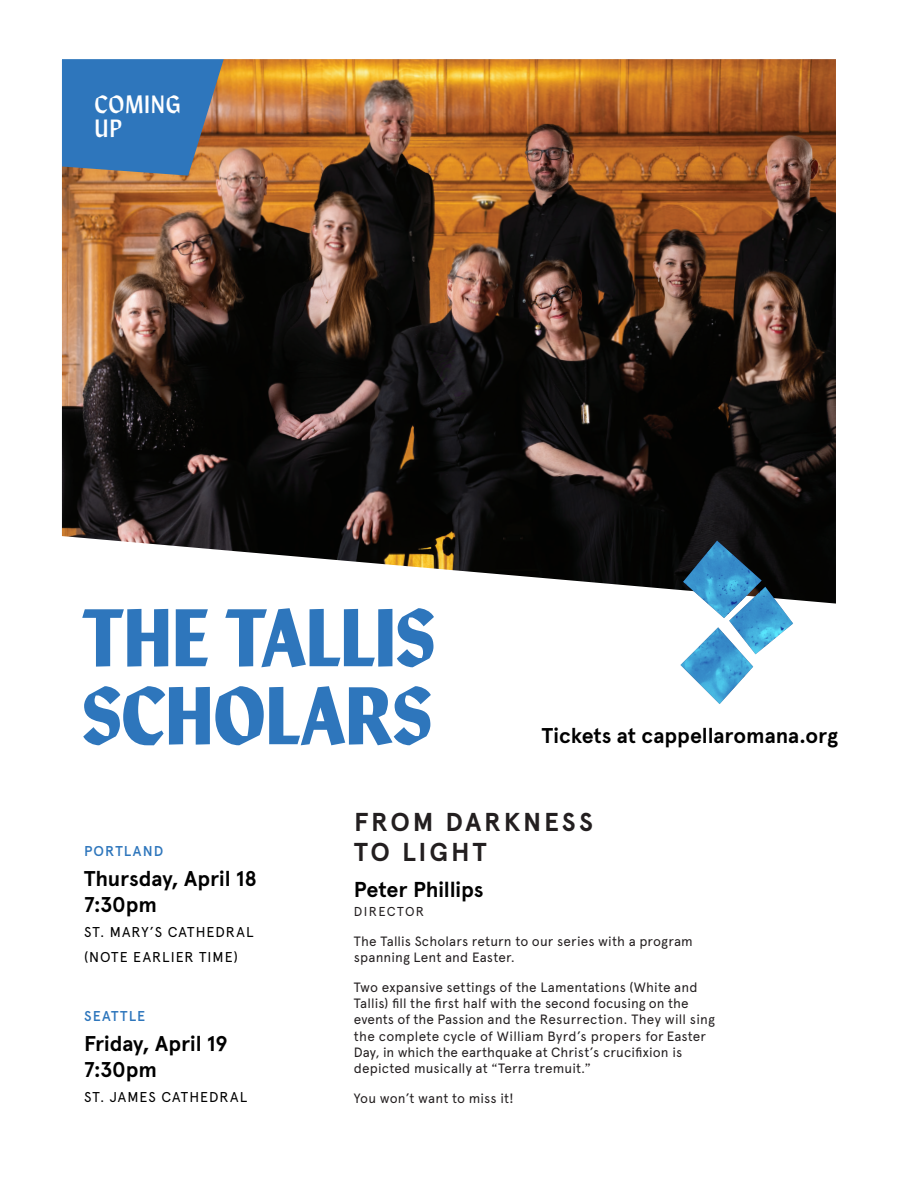
<style>
.page{position:relative;width:918px;height:1188px;background:#fff}
.page>*{position:absolute;margin:0;border:0;box-sizing:border-box;transform-origin:0 0}
.Concert_Title_Header{font:500 condensed 78px/78px "Manofa";letter-spacing:-.035em;color:#2e76bc}
.Concert_Title_Subheader{font:700 25.8px/30.2px "Apercu Pro";letter-spacing:.11em;color:#231f20}
.Snipe_Dates__Left_Aligned{font:300 condensed 23.85px/23.9px "Manofa";color:#fff}
.Director_Name{font:700 21.6px "Apercu Pro";letter-spacing:-.005em;color:#010101}
.Concert_Date{font:700 21.3px/25.7px "Apercu Pro";letter-spacing:-.005em;color:#010101}
.Concert_Location{font:14.25px "Apercu Pro";letter-spacing:.07em;color:#010101}
.Concert_Location-2{font:500 14.25px "Apercu Pro";letter-spacing:.075em;color:#2e76bc}
.Concert_Date-2{font:500 14.25px "Apercu Pro";letter-spacing:.075em;color:#2e76bc}
.Body_Copy{font:13.5px/16.2px "Apercu Pro";letter-spacing:.01em;color:#231f20}
.Director_Title{font:12.9px "Apercu Pro";letter-spacing:.105em;color:#231f20}
</style>
<div class="page">
<img style="left:63px;top:61px;width:772px;height:543px">
<svg style="left:63px;top:61px;width:165px;height:115px;background:#4777a7"></svg>
<img style="left:681px;top:541px;width:112px;height:163px">
<p class="Snipe_Dates__Left_Aligned" style="left:94px;top:91px;width:88px">COMING<br>UP</p>
<p class="Concert_Title_Header" style="left:81px;top:593px;width:357px">THE TALLIS<br>SCHOLARS</p>
<p class="Concert_Date" style="left:542px;top:723px;width:298px">Tickets at cappellaromana.org</p>
<p class="Concert_Location-2" style="left:84px;top:840px;width:81px">PORTLAND</p>
<p class="Concert_Date" style="left:84px;top:865px;width:175px">Thursday, April 18<br>7:30pm</p>
<p class="Concert_Location" style="left:84px;top:921px;width:171px">ST. MARY’S CATHEDRAL</p>
<p class="Concert_Location" style="left:84px;top:946px;width:155px">(NOTE EARLIER TIME)</p>
<p class="Concert_Date-2" style="left:84px;top:1006px;width:63px">SEATTLE</p>
<p class="Concert_Date" style="left:84px;top:1030px;width:145px">Friday, April 19<br>7:30pm</p>
<p class="Concert_Location" style="left:84px;top:1086px;width:165px">ST. JAMES CATHEDRAL</p>
<p class="Concert_Title_Subheader" style="left:354px;top:806px;width:240px">FROM DARKNESS<br>TO LIGHT</p>
<p class="Director_Name" style="left:354px;top:873px;width:131px">Peter Phillips</p>
<p class="Director_Title" style="left:354px;top:902px;width:72px">DIRECTOR</p>
<p class="Body_Copy" style="left:354px;top:932px;width:340px">The Tallis Scholars return to our series with a program spanning Lent and Easter.</p>
<p class="Body_Copy" style="left:354px;top:978px;width:363px">Two expansive settings of the Lamentations (White and Tallis) fill the first half with the second focusing on the events of the Passion and the Resurrection. They will sing the complete cycle of William Byrd’s propers for Easter Day, in which the earthquake at Christ’s crucifixion is depicted musically at “Terra tremuit.”</p>
<p class="Body_Copy" style="left:354px;top:1089px;width:161px">You won’t want to miss it!</p>
</div>
